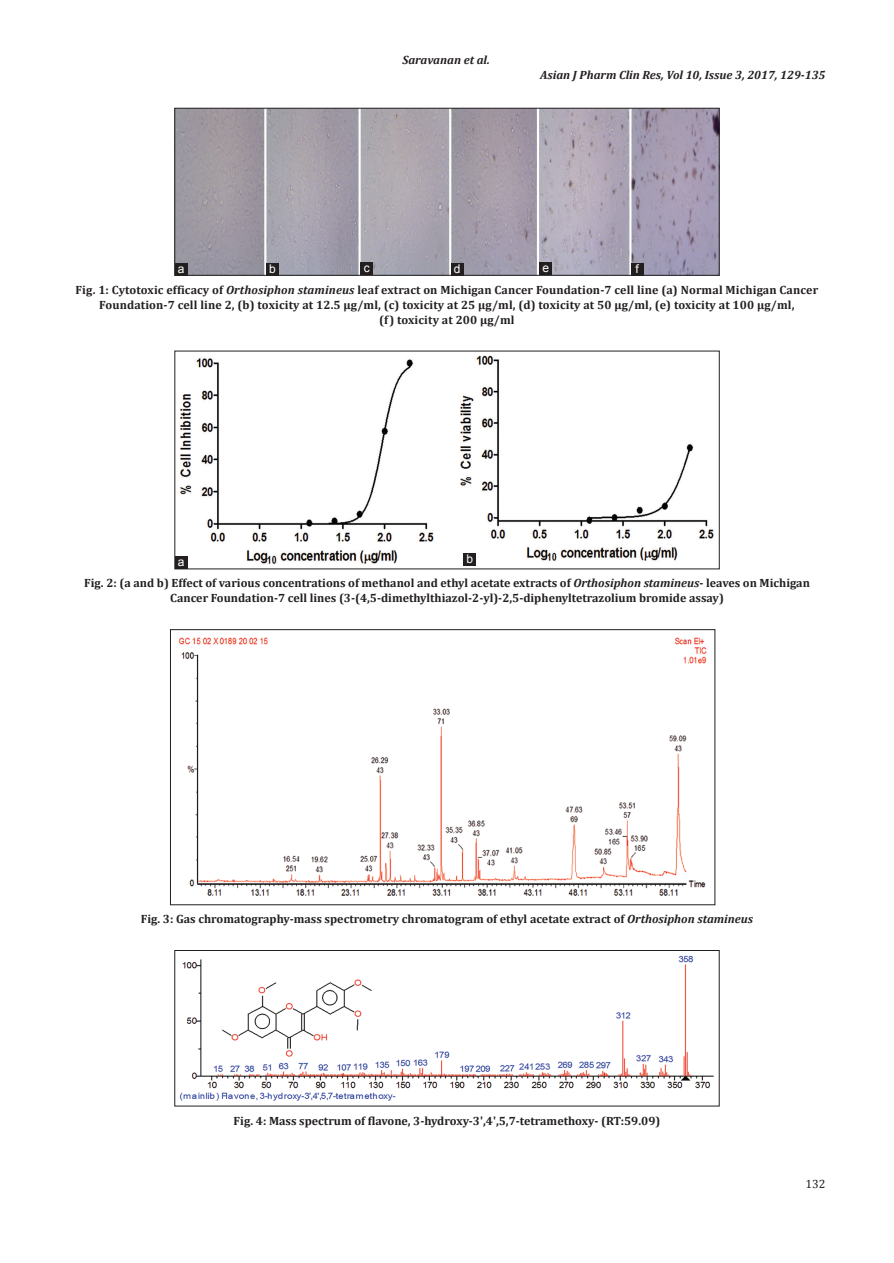
<style>
.page{position:relative;width:894px;height:1263px;background:#fff}
.page>*{position:absolute;margin:0;border:0;box-sizing:border-box;transform-origin:0 0}
.FGC{font:700 12px/15px "Cambria";color:#231f20;text-align:center}
.t1{font:italic 700 12px "Cambria";color:#231f20}
.LABEL{font:12px "Arial";color:#fff}
.t2{font:12px "Cambria";color:#231f20}
.s1{font-style:italic}
</style>
<div class="page">
<img style="left:178px;top:637px;width:529px;height:259px">
<div style="left:170px;top:629px;width:544px;height:276px;border:1px solid #231f20"></div>
<img style="left:179px;top:955px;width:535px;height:146px">
<div style="left:174px;top:950px;width:545px;height:156px;border:1px solid #231f20"></div>
<img style="left:176px;top:110px;width:541px;height:163px">
<div style="left:174px;top:108px;width:545px;height:167px;border:1px solid #231f20"></div>
<div style="left:175px;top:263px;width:12px;height:13px;background:#231f20"></div>
<div style="left:266px;top:263px;width:13px;height:13px;background:#231f20"></div>
<div style="left:360px;top:262px;width:13px;height:13px;background:#231f20"></div>
<div style="left:450px;top:263px;width:13px;height:13px;background:#231f20"></div>
<div style="left:539px;top:262px;width:13px;height:13px;background:#231f20"></div>
<div style="left:630px;top:263px;width:13px;height:13px;background:#231f20"></div>
<img style="left:180px;top:355px;width:534px;height:212px">
<div style="left:174px;top:556px;width:13px;height:13px;background:#231f20"></div>
<div style="left:463px;top:553px;width:13px;height:13px;background:#231f20"></div>
<p class="t1" style="left:402px;top:51px;width:89px">Saravanan et al.</p>
<p class="t1" style="left:540px;top:66px;width:287px">Asian J Pharm Clin Res, Vol 10, Issue 3, 2017, 129-135</p>
<p class="LABEL" style="left:178px;top:260px;width:8px">a</p>
<p class="LABEL" style="left:269px;top:260px;width:8px">b</p>
<p class="LABEL" style="left:364px;top:259px;width:7px">c</p>
<p class="LABEL" style="left:453px;top:260px;width:8px">d</p>
<p class="LABEL" style="left:542px;top:259px;width:8px">e</p>
<p class="LABEL" style="left:635px;top:260px;width:5px">f</p>
<p class="FGC" style="left:76px;top:282px;width:743px">Fig. 1: Cytotoxic efficacy of <span class="s1">Orthosiphon stamineus</span> leaf extract on Michigan Cancer Foundation-7 cell line (a) Normal Michigan Cancer<br>Foundation-7 cell line 2, (b) toxicity at 12.5 µg/ml, (c) toxicity at 25 µg/ml, (d) toxicity at 50 µg/ml, (e) toxicity at 100 µg/ml,<br>(f) toxicity at 200 µg/ml</p>
<p class="LABEL" style="left:178px;top:553px;width:8px">a</p>
<p class="LABEL" style="left:466px;top:550px;width:8px">b</p>
<p class="FGC" style="left:84px;top:575px;width:727px">Fig. 2: (a and b) Effect of various concentrations of methanol and ethyl acetate extracts of <span class="s1">Orthosiphon stamineus</span>- leaves on Michigan<br>Cancer Foundation-7 cell lines (3-(4,5-dimethylthiazol-2-yl)-2,5-diphenyltetrazolium bromide assay)</p>
<p class="FGC" style="left:141px;top:911px;width:613px">Fig. 3: Gas chromatography-mass spectrometry chromatogram of ethyl acetate extract of <span class="s1">Orthosiphon stamineus</span></p>
<p class="FGC" style="left:233px;top:1112px;width:428px">Fig. 4: Mass spectrum of flavone, 3-hydroxy-3',4',5,7-tetramethoxy- (RT:59.09)</p>
<p class="t2" style="left:805px;top:1176px;width:21px">132</p>
</div>
